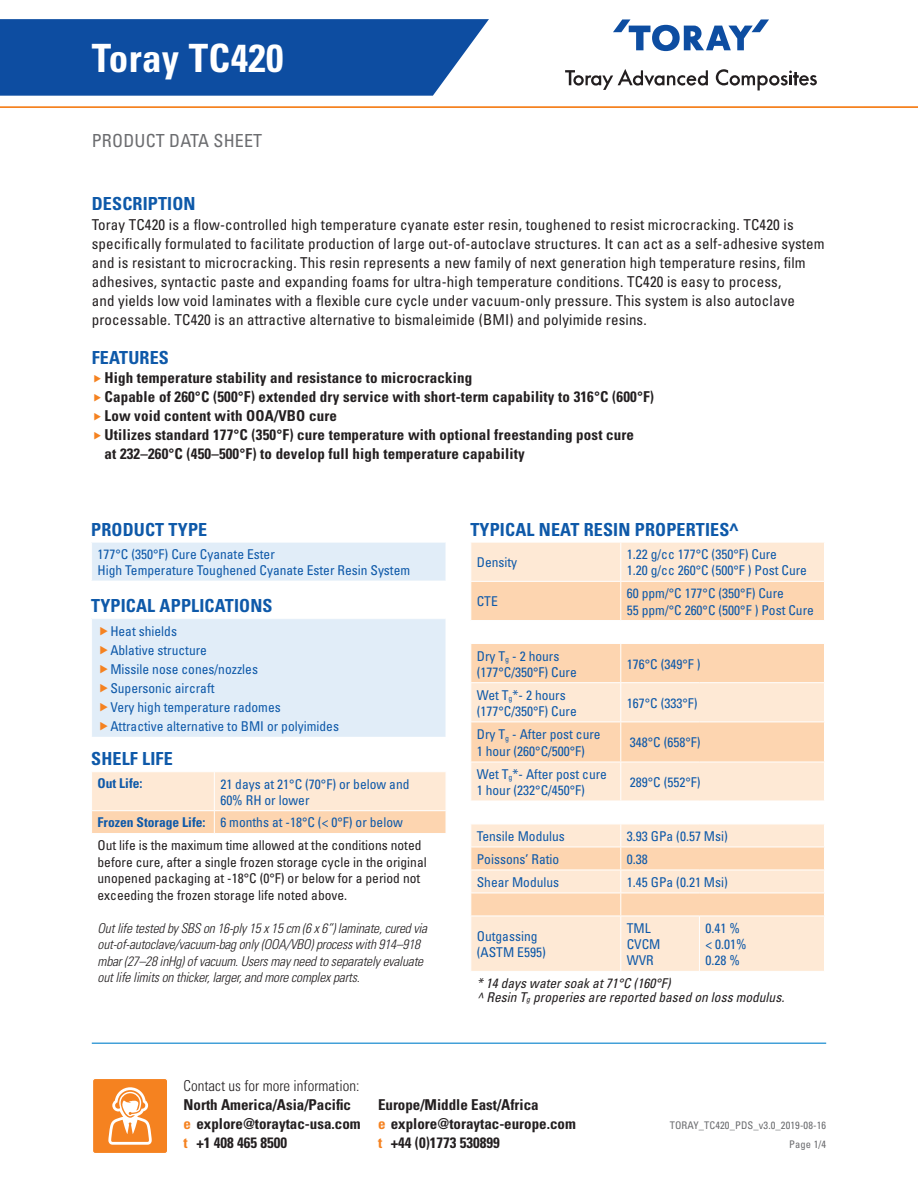
<style>
.page{position:relative;width:918px;height:1188px;background:#fff}
.page>*{position:absolute;margin:0;border:0;box-sizing:border-box;transform-origin:0 0}
.t1{font:700 condensed 39px "Univers";letter-spacing:.01em;color:#fff}
.t2{font:700 condensed 18px "Univers LT Std";letter-spacing:.01em;color:#0e59a9}
.t3{font:condensed 18px "Univers";letter-spacing:.01em;color:#6c6d70}
.Body_text{font:condensed 15px/19.2px "Univers";letter-spacing:.01em;color:#231f20}
.t4{font:700 condensed 15px/19.2px "Univers";letter-spacing:.01em;color:#231f20}
.t5{font:300 condensed 15px "Univers";color:#231f20}
.Cell_row{font:condensed 13.5px/16.2px "Univers";color:#0e59a9}
.Cell_row-2{font:italic 300 condensed 13.5px/16.5px "Univers";letter-spacing:-.015em;color:#231f20}
.Cell_row-3{font:condensed 13.5px/16.5px "Univers";color:#231f20}
.Cell_row-4{font:italic condensed 13.5px "Univers";color:#231f20}
.Cell_row-5{font:700 condensed 13.5px "Univers";color:#0e59a9}
.t6{font:condensed 10.5px "Univers";letter-spacing:.01em;color:#6c6d70}
.s1{font-size:7.8px}
.s2{color:#f58220}
</style>
<div class="page">
<hr style="left:92px;top:1042px;width:734px;height:2px;background:#42a0d8">
<svg style="left:0;top:19px;width:489px;height:77px;background:#1b57a6"></svg>
<hr style="left:0;top:106px;width:918px;height:2px;background:#f58220">
<svg style="left:613px;top:19px;width:156px;height:32px"></svg>
<svg style="left:565px;top:69px;width:143px;height:21px"></svg>
<svg style="left:716px;top:69px;width:101px;height:21px"></svg>
<svg style="left:93px;top:1079px;width:74px;height:74px;background:#f69746"></svg>
<div style="left:92px;top:542px;width:354px;height:39px;background:#e1edf8"></div>
<hr style="left:91px;top:542px;width:355px;height:1px;background:#fff">
<div style="left:92px;top:619px;width:354px;height:118px;background:#e1edf8"></div>
<svg style="left:92px;top:772px;width:354px;height:61px;background:#fde2c8"></svg>
<div style="left:471px;top:543px;width:353px;height:38px;background:#fee9d5"></div>
<svg style="left:471px;top:582px;width:353px;height:219px;background:#fdddc0"></svg>
<svg style="left:471px;top:825px;width:353px;height:146px;background:#fde3ca"></svg>
<hr style="left:620px;top:542px;width:1px;height:39px;background:#fff">
<hr style="left:620px;top:582px;width:1px;height:38px;background:#fff">
<hr style="left:470px;top:620px;width:151px;height:1px;background:#fff">
<hr style="left:621px;top:620px;width:78px;height:1px;background:#fff">
<hr style="left:699px;top:620px;width:126px;height:1px;background:#fff">
<svg style="left:471px;top:621px;width:353px;height:22px"></svg>
<hr style="left:470px;top:643px;width:151px;height:1px;background:#fff">
<hr style="left:621px;top:643px;width:78px;height:1px;background:#fff">
<hr style="left:620px;top:644px;width:1px;height:38px;background:#fff">
<hr style="left:699px;top:643px;width:126px;height:1px;background:#fff">
<hr style="left:470px;top:682px;width:151px;height:1px;background:#fff">
<hr style="left:621px;top:682px;width:78px;height:1px;background:#fff">
<hr style="left:620px;top:683px;width:1px;height:39px;background:#fff">
<hr style="left:699px;top:682px;width:126px;height:1px;background:#fff">
<hr style="left:470px;top:722px;width:151px;height:1px;background:#fff">
<hr style="left:621px;top:722px;width:78px;height:1px;background:#fff">
<hr style="left:620px;top:722px;width:1px;height:40px;background:#fff">
<hr style="left:699px;top:722px;width:126px;height:1px;background:#fff">
<hr style="left:470px;top:762px;width:151px;height:1px;background:#fff">
<hr style="left:621px;top:762px;width:78px;height:1px;background:#fff">
<hr style="left:620px;top:762px;width:1px;height:39px;background:#fff">
<hr style="left:699px;top:762px;width:126px;height:1px;background:#fff">
<hr style="left:470px;top:847px;width:151px;height:1px;background:#fff">
<hr style="left:621px;top:847px;width:78px;height:1px;background:#fff">
<hr style="left:699px;top:847px;width:126px;height:1px;background:#fff">
<hr style="left:470px;top:870px;width:151px;height:1px;background:#fff">
<hr style="left:621px;top:870px;width:78px;height:1px;background:#fff">
<hr style="left:699px;top:870px;width:126px;height:1px;background:#fff">
<hr style="left:470px;top:893px;width:151px;height:1px;background:#fff">
<hr style="left:621px;top:893px;width:78px;height:1px;background:#fff">
<svg style="left:620px;top:824px;width:1px;height:92px"></svg>
<hr style="left:699px;top:893px;width:126px;height:1px;background:#fff">
<hr style="left:470px;top:916px;width:151px;height:1px;background:#fff">
<hr style="left:621px;top:916px;width:78px;height:1px;background:#fff">
<hr style="left:620px;top:916px;width:1px;height:55px;background:#fff">
<hr style="left:699px;top:916px;width:126px;height:1px;background:#fff">
<hr style="left:699px;top:916px;width:1px;height:55px;background:#fff">
<h1 class="t1" style="left:92px;top:35px;width:193px">Toray TC420</h1>
<h2 class="t3" style="left:92px;top:129px;width:172px">PRODUCT DATA SHEET</h2>
<h1 class="t2" style="left:92px;top:193px;width:105px">DESCRIPTION</h1>
<p class="Body_text" style="left:92px;top:214px;width:734px">Toray TC420 is a flow-controlled high temperature cyanate ester resin, toughened to resist microcracking. TC420 is specifically formulated to facilitate production of large out-of-autoclave structures. It can act as a self-adhesive system and is resistant to microcracking. This resin represents a new family of next generation high temperature resins, film adhesives, syntactic paste and expanding foams for ultra-high temperature conditions. TC420 is easy to process,<br>and yields low void laminates with a flexible cure cycle under vacuum-only pressure. This system is also autoclave processable. TC420 is an attractive alternative to bismaleimide (BMI) and polyimide resins.</p>
<h1 class="t2" style="left:92px;top:346px;width:79px">FEATURES</h1>
<p class="t4" style="left:105px;top:368px;width:369px">High temperature stability and resistance to microcracking</p>
<p class="t4" style="left:105px;top:387px;width:551px">Capable of 260°C (500°F) extended dry service with short-term capability to 316°C (600°F)</p>
<p class="t4" style="left:105px;top:406px;width:234px">Low void content with OOA/VBO cure</p>
<p class="t4" style="left:105px;top:425px;width:531px">Utilizes standard 177°C (350°F) cure temperature with optional freestanding post cure at 232–260°C (450–500°F) to develop full high temperature capability</p>
<h1 class="t2" style="left:91px;top:518px;width:118px">PRODUCT TYPE</h1>
<p class="Cell_row" style="left:98px;top:546px;width:314px">177°C (350°F) Cure Cyanate Ester<br>High Temperature Toughened Cyanate Ester Resin System</p>
<h1 class="t2" style="left:91px;top:595px;width:183px">TYPICAL APPLICATIONS</h1>
<p class="Cell_row" style="left:110px;top:623px;width:68px">Heat shields</p>
<p class="Cell_row" style="left:110px;top:642px;width:98px">Ablative structure</p>
<p class="Cell_row" style="left:110px;top:661px;width:149px">Missile nose cones/nozzles</p>
<p class="Cell_row" style="left:110px;top:680px;width:106px">Supersonic aircraft</p>
<p class="Cell_row" style="left:110px;top:699px;width:172px">Very high temperature radomes</p>
<p class="Cell_row" style="left:110px;top:718px;width:230px">Attractive alternative to BMI or polyimides</p>
<h1 class="t2" style="left:91px;top:748px;width:83px">SHELF LIFE</h1>
<p class="Cell_row-5" style="left:98px;top:775px;width:46px">Out Life:</p>
<p class="Cell_row" style="left:220px;top:775px;width:191px">21 days at 21°C (70°F) or below and<br>60% RH or lower</p>
<p class="Cell_row-5" style="left:98px;top:814px;width:109px">Frozen Storage Life:</p>
<p class="Cell_row" style="left:220px;top:814px;width:184px">6 months at -18°C (&lt; 0°F) or below</p>
<p class="Cell_row-3" style="left:98px;top:837px;width:331px">Out life is the maximum time allowed at the conditions noted before cure, after a single frozen storage cycle in the original unopened packaging at -18°C (0°F) or below for a period not exceeding the frozen storage life noted above.</p>
<p class="Cell_row-2" style="left:98px;top:920px;width:331px">Out life tested by SBS on 16-ply 15 x 15 cm (6 x 6”) laminate, cured via out-of-autoclave/vacuum-bag only (OOA/VBO) process with 914–918 mbar (27–28 inHg) of vacuum. Users may need to separately evaluate out life limits on thicker, larger, and more complex parts.</p>
<h1 class="t2" style="left:470px;top:518px;width:270px">TYPICAL NEAT RESIN PROPERTIES^</h1>
<p class="Cell_row" style="left:477px;top:554px;width:42px">Density</p>
<p class="Cell_row" style="left:627px;top:546px;width:182px">1.22 g/cc 177°C (350°F) Cure<br>1.20 g/cc 260°C (500°F ) Post Cure</p>
<p class="Cell_row" style="left:477px;top:593px;width:23px">CTE</p>
<p class="Cell_row" style="left:627px;top:585px;width:189px">60 ppm/°C 177°C (350°F) Cure<br>55 ppm/°C 260°C (500°F ) Post Cure</p>
<p class="Cell_row" style="left:477px;top:647px;width:102px">Dry T<sub>g</sub> - 2 hours (177°C/350°F) Cure</p>
<p class="Cell_row" style="left:627px;top:656px;width:75px">176°C (349°F )</p>
<p class="Cell_row" style="left:477px;top:687px;width:102px">Wet T<sub>g</sub>*- 2 hours (177°C/350°F) Cure</p>
<p class="Cell_row" style="left:627px;top:695px;width:72px">167°C (333°F)</p>
<p class="Cell_row" style="left:477px;top:726px;width:125px">Dry T<sub>g</sub> - After post cure<br>1 hour (260°C/500°F)</p>
<p class="Cell_row" style="left:630px;top:734px;width:72px">348°C (658°F)</p>
<p class="Cell_row" style="left:477px;top:766px;width:132px">Wet T<sub>g</sub>*- After post cure<br>1 hour (232°C/450°F)</p>
<p class="Cell_row" style="left:630px;top:774px;width:72px">289°C (552°F)</p>
<p class="Cell_row" style="left:477px;top:828px;width:90px">Tensile Modulus</p>
<p class="Cell_row" style="left:627px;top:828px;width:103px">3.93 GPa (0.57 Msi)</p>
<p class="Cell_row" style="left:477px;top:851px;width:84px">Poissons’ Ratio</p>
<p class="Cell_row" style="left:627px;top:851px;width:22px">0.38</p>
<p class="Cell_row" style="left:477px;top:874px;width:84px">Shear Modulus</p>
<p class="Cell_row" style="left:627px;top:874px;width:103px">1.45 GPa (0.21 Msi)</p>
<p class="Cell_row" style="left:477px;top:928px;width:70px">Outgassing (ASTM E595)</p>
<p class="Cell_row" style="left:627px;top:920px;width:25px">TML</p>
<p class="Cell_row" style="left:627px;top:936px;width:35px">CVCM</p>
<p class="Cell_row" style="left:627px;top:952px;width:29px">WVR</p>
<p class="Cell_row" style="left:705px;top:920px;width:36px">0.41 %</p>
<p class="Cell_row" style="left:705px;top:936px;width:43px">&lt; 0.01%</p>
<p class="Cell_row" style="left:705px;top:952px;width:36px">0.28 %</p>
<p class="Cell_row-4" style="left:477px;top:975px;width:195px">* 14 days water soak at 71°C (160°F)</p>
<p class="Cell_row-4" style="left:477px;top:988px;width:309px">^ Resin T<span class="s1">g</span> properies are reported based on loss modulus.</p>
<p class="t5" style="left:184px;top:1076px;width:177px">Contact us for more information:</p>
<p class="t4" style="left:184px;top:1095px;width:179px">North America/Asia/Pacific <span class="s2">e</span> explore@toraytac-usa.com <span class="s2">t</span> +1 408 465 8500</p>
<p class="t4" style="left:378px;top:1095px;width:199px">Europe/Middle East/Africa<br><span class="s2">e</span> explore@toraytac-europe.com <span class="s2">t</span> +44 (0)1773 530899</p>
<p class="t6" style="left:670px;top:1119px;width:158px">TORAY_TC420_PDS_v3.0_2019-08-16</p>
<p class="t6" style="left:789px;top:1138px;width:38px">Page 1/4</p>
</div>
